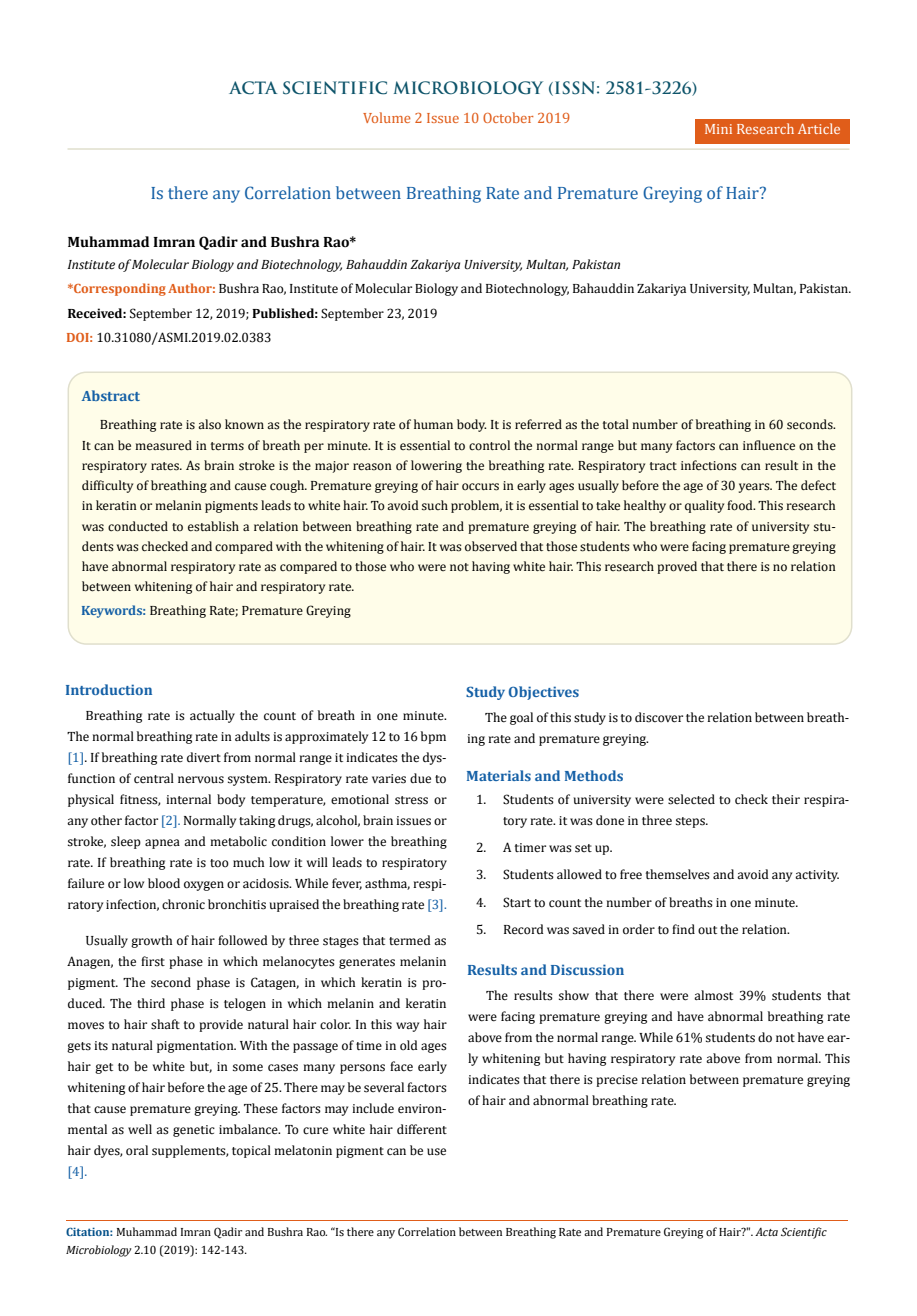
<style>
.page{position:relative;width:917px;height:1316px;background:#fff}
.page>*{position:absolute;margin:0;border:0;box-sizing:border-box;transform-origin:0 0}
.t1{font:18px "Cambria";color:#1560a6}
.t2{font:700 16.5px "Trajan Pro";color:#0e546a}
.t3{font:700 15px "Cambria";color:#1560a6}
.t4{font:700 15px "Cambria";color:#000}
.t5{font:15px "Cambria";color:#e05d1a}
.t6{font:15px "Cambria";color:#fff}
.t7{font:13.5px/21px "Cambria";color:#000;text-align:justify}
.t8{font:13.5px "Cambria";color:#1560a6}
.t9{font:12px/18px "Cambria";color:#000}
.s1{font-style:italic}
.s2{font-weight:700;color:#e05d1a}
.s3{font-weight:700}
.s4{font-weight:700;color:#1560a6}
.s5{color:#1560a6}
.s6{font-weight:700;color:#035089}
</style>
<div class="page">
<div style="left:695px;top:119px;width:154px;height:24px;background:#e05d1a"></div>
<div style="left:68px;top:372px;width:783px;height:272px;background:#fffde9;border-radius:18px"></div>
<div style="left:68px;top:371px;width:784px;height:274px;border:2px solid #e0dfcd;border-radius:18px"></div>
<hr style="left:66px;top:1220px;width:781px;height:1px;background:#e05d1a">
<hr style="left:67px;top:148px;width:782px;height:2px;background:#e0dfcd">
<p class="t2" style="left:230px;top:77px;width:469px">ACTA SCIENTIFIC MICROBIOLOGY (ISSN: 2581-3226)</p>
<p class="t5" style="left:363px;top:109px;width:209px">Volume 2 Issue 10 October 2019</p>
<p class="t6" style="left:704px;top:120px;width:138px">Mini Research Article</p>
<h1 class="t1" style="left:150px;top:182px;width:617px">Is there any Correlation between Breathing Rate and Premature Greying of Hair?</h1>
<p class="t4" style="left:67px;top:231px;width:290px">Muhammad Imran Qadir and Bushra Rao*</p>
<p class="t7" style="left:67px;top:253px;width:785px;line-height:23.7px"><span class="s1">Institute of Molecular Biology and Biotechnology, Bahauddin Zakariya University, Multan, Pakistan<br></span><span class="s2">*Corresponding Author:</span> Bushra Rao, Institute of Molecular Biology and Biotechnology, Bahauddin Zakariya University, Multan, Pakistan.</p>
<p class="t7" style="left:67px;top:303px;width:371px"><span class="s3">Received:</span> September 12, 2019; <span class="s3">Published:</span> September 23, 2019</p>
<p class="t7" style="left:66px;top:327px;width:207px"><span class="s2">DOI:</span> 10.31080/ASMI.2019.02.0383</p>
<p class="t3" style="left:82px;top:386px;width:60px">Abstract</p>
<p class="t7" style="left:82px;top:414px;width:755px;line-height:20.2px;text-indent:18px">Breathing rate is also known as the respiratory rate of human body. It is referred as the total number of breathing in 60 seconds.<br>It can be measured in terms of breath per minute. It is essential to control the normal range but many factors can influence on the respiratory rates. As brain stroke is the major reason of lowering the breathing rate. Respiratory tract infections can result in the difficulty of breathing and cause cough. Premature greying of hair occurs in early ages usually before the age of 30 years. The defect in keratin or melanin pigments leads to white hair. To avoid such problem, it is essential to take healthy or quality food. This research was conducted to establish a relation between breathing rate and premature greying of hair. The breathing rate of university stu&shy;dents was checked and compared with the whitening of hair. It was observed that those students who were facing premature greying have abnormal respiratory rate as compared to those who were not having white hair. This research proved that there is no relation between whitening of hair and respiratory rate.</p>
<p class="t7" style="left:81px;top:600px;width:271px"><span class="s4">Keywords:</span> Breathing Rate; Premature Greying</p>
<p class="t3" style="left:65px;top:679px;width:89px">Introduction</p>
<p class="t7" style="left:67px;top:705px;width:381px;text-indent:18px">Breathing rate is actually the count of breath in one minute.<br>The normal breathing rate in adults is approximately 12 to 16 bpm <span class="s5">[1]</span>. If breathing rate divert from normal range it indicates the dys&shy;function of central nervous system. Respiratory rate varies due to physical fitness, internal body temperature, emotional stress or any other factor <span class="s5">[2].</span> Normally taking drugs, alcohol, brain issues or stroke, sleep apnea and metabolic condition lower the breathing rate. If breathing rate is too much low it will leads to respiratory failure or low blood oxygen or acidosis. While fever, asthma, respi&shy;ratory infection, chronic bronchitis upraised the breathing rate <span class="s5">[3].</span></p>
<p class="t7" style="left:67px;top:930px;width:381px;text-indent:18px">Usually growth of hair followed by three stages that termed as Anagen, the first phase in which melanocytes generates melanin pigment. The second phase is Catagen, in which keratin is pro&shy;duced. The third phase is telogen in which melanin and keratin moves to hair shaft to provide natural hair color. In this way hair gets its natural pigmentation. With the passage of time in old ages hair get to be white but, in some cases many persons face early whitening of hair before the age of 25. There may be several factors that cause premature greying. These factors may include environ&shy;mental as well as genetic imbalance. To cure white hair different hair dyes, oral supplements, topical melatonin pigment can be use</p>
<p class="t8" style="left:67px;top:1163px;width:21px">[4].</p>
<p class="t3" style="left:466px;top:681px;width:114px">Study Objectives</p>
<p class="t7" style="left:467px;top:706px;width:384px;text-indent:18px">The goal of this study is to discover the relation between breath&shy;ing rate and premature greying.</p>
<p class="t3" style="left:466px;top:765px;width:159px">Materials and Methods</p>
<p class="t7" style="left:503px;top:789px;width:348px;text-indent:-27px">1. Students of university were selected to check their respira&shy;tory rate. it was done in three steps.</p>
<p class="t7" style="left:476px;top:837px;width:138px">2. A timer was set up.</p>
<p class="t7" style="left:476px;top:864px;width:365px">3. Students allowed to free themselves and avoid any activity.</p>
<p class="t7" style="left:476px;top:891px;width:323px">4. Start to count the number of breaths in one minute.</p>
<p class="t7" style="left:476px;top:918px;width:315px">5. Record was saved in order to find out the relation.</p>
<p class="t3" style="left:467px;top:959px;width:159px">Results and Discussion</p>
<p class="t7" style="left:468px;top:984px;width:384px;text-indent:18px">The results show that there were almost 39% students that were facing premature greying and have abnormal breathing rate above from the normal range. While 61% students do not have ear&shy;ly whitening but having respiratory rate above from normal. This indicates that there is precise relation between premature greying of hair and abnormal breathing rate.</p>
<p class="t9" style="left:66px;top:1223px;width:762px"><span class="s6">Citation:</span> Muhammad Imran Qadir and Bushra Rao<span class="s1">.</span> “Is there any Correlation between Breathing Rate and Premature Greying of Hair?". <span class="s1">Acta Scientific<br>Microbiology</span> 2.10 (2019): 142-143.</p>
</div>
